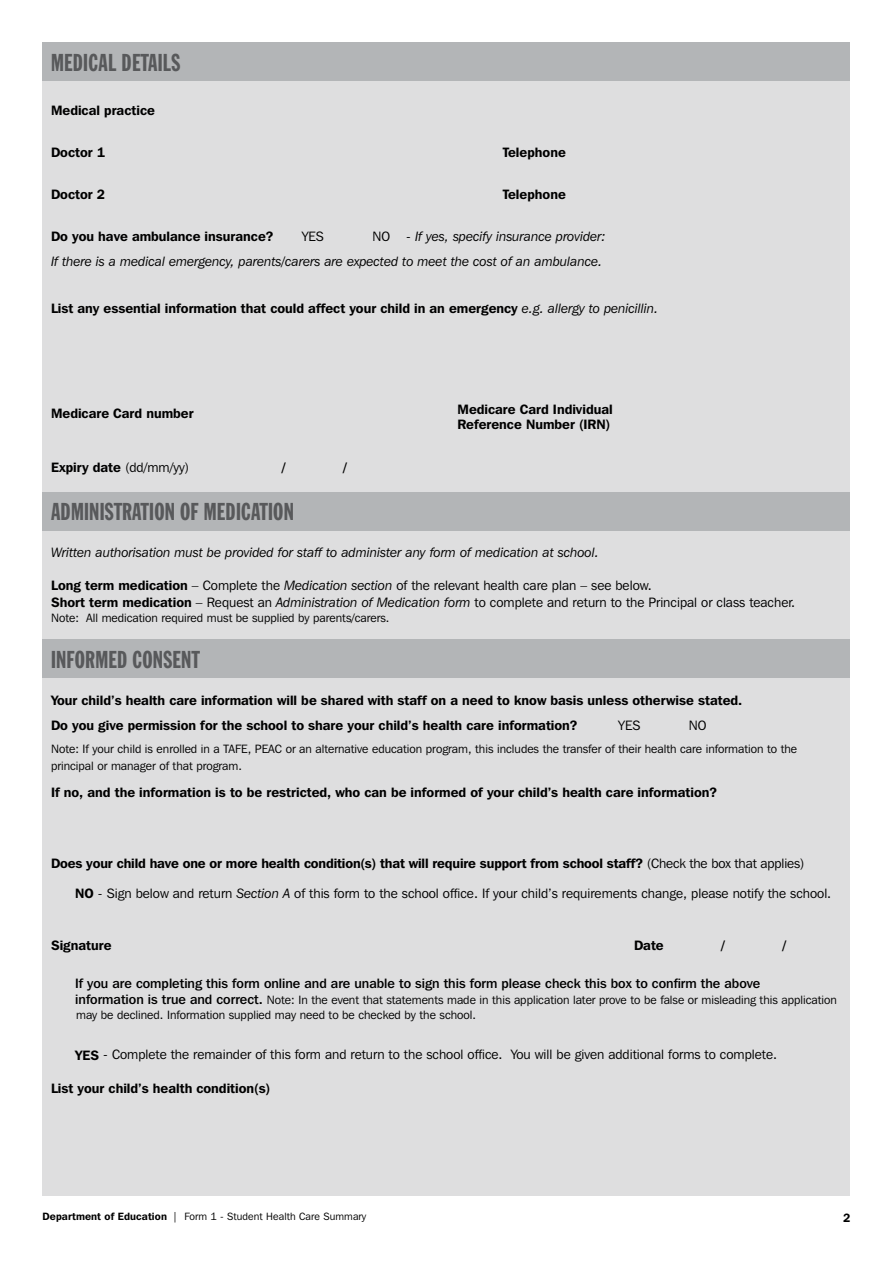
<style>
.page{position:relative;width:893px;height:1263px;background:#fff}
.page>*{position:absolute;margin:0;border:0;box-sizing:border-box;transform-origin:0 0}
.t1{font:24px "Franklin Gothic Extra Cond";letter-spacing:.01em;color:#58595b}
.t2{font:600 13.5px/15px "Franklin Gothic IT Cby BT";color:#000}
.t3{font:13.5px/16.5px "Franklin Gothic IT Cby BT";color:#000}
.t4{font:italic 13.5px/25px "Franklin Gothic IT Cby BT";color:#000;text-align:right}
.t5{font:500 13.5px "Franklin Gothic IT Cby BT";color:#000}
.t6{font:12px/16.5px "Franklin Gothic IT Cby BT";color:#000}
.t7{font:600 12px "Franklin Gothic IT Cby BT";color:#000}
.t8{font:10.5px "Franklin Gothic IT Cby BT";letter-spacing:.01em;color:#000}
.s1{font-style:normal}
.s2{font-weight:400;font-style:italic}
.s3{font-weight:400}
.s4{font-weight:600}
.s5{font-style:italic}
.s6{font-weight:500;font-size:13.5px}
</style>
<div class="page">
<div style="left:43px;top:43px;width:807px;height:1153px;background:#dededf"></div>
<div style="left:43px;top:43px;width:807px;height:38px;background:#b3b5b7"></div>
<div style="left:43px;top:492px;width:807px;height:38px;background:#b3b5b7"></div>
<div style="left:43px;top:640px;width:807px;height:38px;background:#b3b5b7"></div>
<h1 class="t1" style="left:51px;top:49px;width:131px">MEDICAL DETAILS</h1>
<p class="t2" style="left:51px;top:103px;width:105px">Medical practice</p>
<p class="t2" style="left:51px;top:145px;width:56px">Doctor 1</p>
<p class="t2" style="left:503px;top:145px;width:65px">Telephone</p>
<p class="t2" style="left:51px;top:187px;width:56px">Doctor 2</p>
<p class="t2" style="left:503px;top:187px;width:65px">Telephone</p>
<p class="t2" style="left:51px;top:229px;width:224px">Do you have ambulance insurance?</p>
<p class="t3" style="left:302px;top:228px;width:24px">YES</p>
<p class="t4" style="left:51px;top:224px;width:556px"><span class="s1">NO -</span> If yes, specify insurance provider:<br>If there is a medical emergency, parents/carers are expected to meet the cost of an ambulance.</p>
<p class="t2" style="left:51px;top:300px;width:609px">List any essential information that could affect your child in an emergency <span class="s2">e.g. allergy to penicillin.</span></p>
<p class="t2" style="left:51px;top:406px;width:144px">Medicare Card number</p>
<p class="t2" style="left:458px;top:401px;width:157px">Medicare Card Individual<br>Reference Number (IRN)</p>
<p class="t2" style="left:51px;top:460px;width:140px">Expiry date <span class="s3">(dd/mm/yy)</span></p>
<p class="t2" style="left:282px;top:460px;width:5px">/</p>
<p class="t2" style="left:343px;top:460px;width:5px">/</p>
<h1 class="t1" style="left:51px;top:499px;width:244px">ADMINISTRATION OF MEDICATION</h1>
<p class="t4" style="left:51px;top:539px;width:549px">Written authorisation must be provided for staff to administer any form of medication at school.</p>
<p class="t3" style="left:51px;top:577px;width:746px"><span class="s4">Long term medication</span> – Complete the <span class="s5">Medication section</span> of the relevant health care plan – see below.<br><span class="s4">Short term medication</span> – Request an <span class="s5">Administration of Medication form</span> to complete and return to the Principal or class teacher.</p>
<p class="t6" style="left:51px;top:609px;width:340px">Note: All medication required must be supplied by parents/carers.</p>
<h1 class="t1" style="left:51px;top:647px;width:150px">INFORMED CONSENT</h1>
<p class="t2" style="left:51px;top:687px;width:693px;line-height:25px">Your child’s health care information will be shared with staff on a need to know basis unless otherwise stated.<br>Do you give permission for the school to share your child’s health care information?</p>
<p class="t3" style="left:618px;top:717px;width:24px">YES</p>
<p class="t3" style="left:689px;top:717px;width:19px">NO</p>
<p class="t6" style="left:51px;top:741px;width:748px">Note: If your child is enrolled in a TAFE, PEAC or an alternative education program, this includes the transfer of their health care information to the principal or manager of that program.</p>
<p class="t2" style="left:51px;top:784px;width:668px">If no, and the information is to be restricted, who can be informed of your child’s health care information?</p>
<p class="t3" style="left:75px;top:849px;width:758px;line-height:29.2px;text-indent:-24px"><span class="s4">Does your child have one or more health condition(s) that will require support from school staff?</span> (Check the box that applies)<br><span class="s4">NO</span> - Sign below and return <span class="s5">Section A</span> of this form to the school office. If your child’s requirements change, please notify the school.</p>
<p class="t2" style="left:51px;top:938px;width:62px">Signature</p>
<p class="t2" style="left:634px;top:938px;width:31px">Date</p>
<p class="t2" style="left:721px;top:938px;width:5px">/</p>
<p class="t2" style="left:782px;top:938px;width:5px">/</p>
<p class="t5" style="left:75px;top:975px;width:687px">If you are completing this form online and are unable to sign this form please check this box to confirm the above</p>
<p class="t6" style="left:75px;top:992px;width:763px;line-height:15px"><span class="s6">information is true and correct.</span> Note: In the event that statements made in this application later prove to be false or misleading this application may be declined. Information supplied may need to be checked by the school.</p>
<p class="t3" style="left:75px;top:1046px;width:703px"><span class="s4">YES</span> - Complete the remainder of this form and return to the school office. You will be given additional forms to complete.</p>
<p class="t2" style="left:51px;top:1080px;width:221px">List your child’s health condition(s)</p>
<p class="t8" style="left:43px;top:1210px;width:325px"><span class="s4">Department of Education</span> | Form 1 - Student Health Care Summary</p>
<p class="t7" style="left:843px;top:1210px;width:9px">2</p>
</div>
